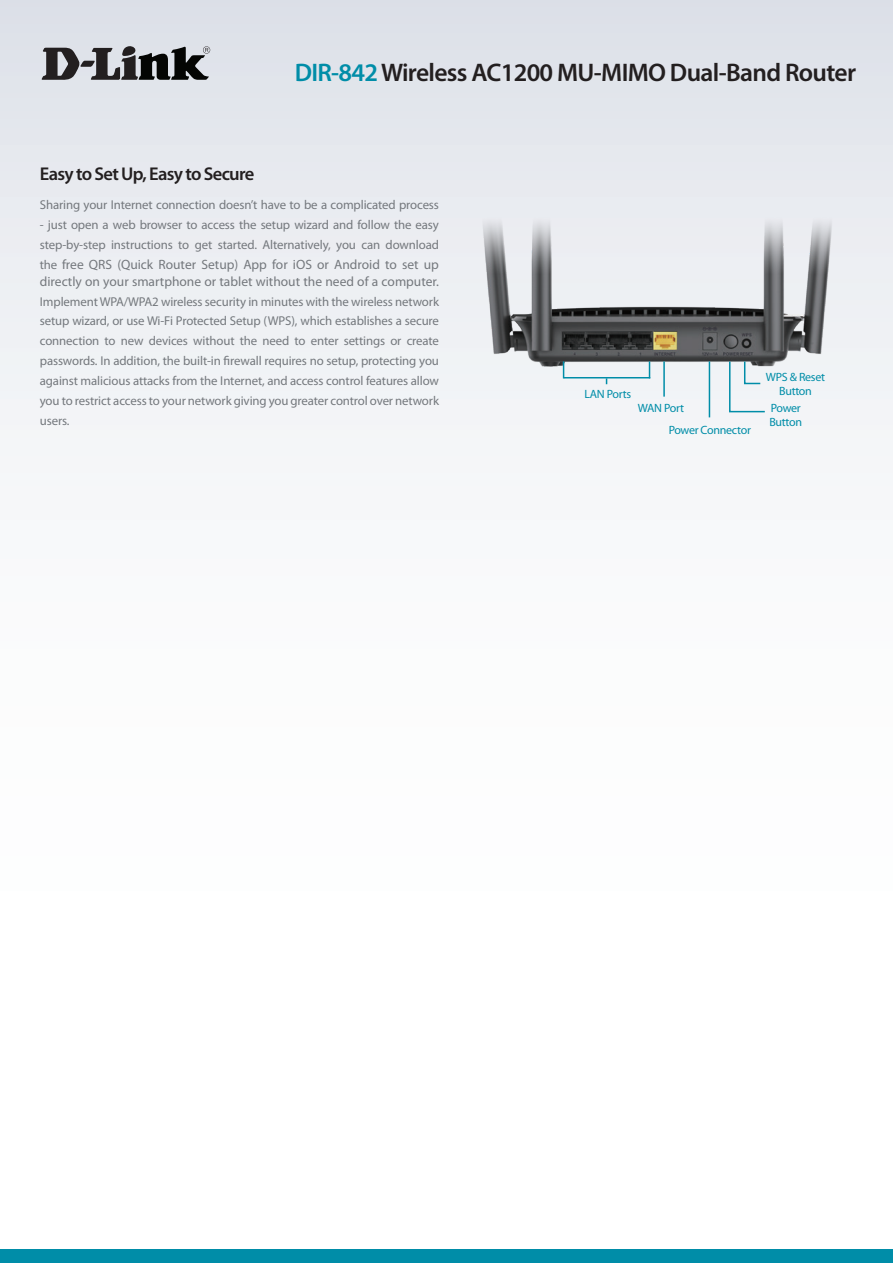
<style>
.page{position:relative;width:893px;height:1263px;background:#fff}
.page>*{position:absolute;margin:0;border:0;box-sizing:border-box;transform-origin:0 0}
.t1{font:600 25.5px "Myriad Pro";letter-spacing:-.025em;color:#231f20}
.Description_Topic{font:600 18.6px "Myriad Pro";letter-spacing:-.04em;color:#231f20}
.Description_Text{font:13.5px/16.5px "Myriad Pro";color:#74787d}
.Description_Text-2{font:12.9px/20px "Myriad Pro";letter-spacing:-.01em;color:#74787d}
.Image_Caption{font:12px/14.4px "Myriad Pro";letter-spacing:-.025em;color:#008da8;text-align:center}
.s1{color:#008da8}
.s2{font-size:12.9px}
</style>
<div class="page">
<div style="left:0;top:0;width:893px;height:1084px;background:linear-gradient(to bottom,#e3e6ec,#fff)"></div>
<div style="left:0;top:1249px;width:893px;height:14px;background:#008da8"></div>
<svg style="left:42px;top:46px;width:168px;height:34px;background:#737376"></svg>
<img style="left:433px;top:149px;width:447px;height:252px">
<svg style="left:563px;top:361px;width:1px;height:17px"></svg>
<svg style="left:649px;top:361px;width:1px;height:16px"></svg>
<hr style="left:564px;top:377px;width:86px;height:1px;background:#008da8">
<hr style="left:663px;top:361px;width:2px;height:36px;background:#008da8">
<hr style="left:709px;top:361px;width:1px;height:56px;background:#008da8">
<svg style="left:728px;top:360px;width:38px;height:53px"></svg>
<h1 class="t1" style="left:295px;top:56px;width:563px"><span class="s1">DIR-842</span> Wireless AC1200 MU-MIMO Dual-Band Router</h1>
<p class="Description_Topic" style="left:40px;top:162px;width:216px">Easy to Set Up, Easy to Secure</p>
<p class="Description_Text-2" style="left:40px;top:195px;width:401px">Sharing your Internet connection doesn’t have to be a complicated process</p>
<p class="Description_Text-2" style="left:40px;top:215px;width:401px">- just open a web browser to access the setup wizard and follow the easy step-by-step instructions to get started. Alternatively, you can download</p>
<p class="Description_Text" style="left:40px;top:256px;width:401px"><span class="s2">the</span> free QRS (Quick Router Setup) App for iOS or Android to set up directly on your smartphone or tablet without the need of a computer.</p>
<p class="Description_Text-2" style="left:40px;top:291px;width:401px;text-align:justify">Implement WPA/WPA2 wireless security in minutes with the wireless network setup wizard, or use Wi-Fi Protected Setup (WPS), which establishes a secure connection to new devices without the need to enter settings or create passwords. In addition, the built-in firewall requires no setup, protecting you against malicious attacks from the Internet, and access control features allow you to restrict access to your network giving you greater control over network users.</p>
<p class="Image_Caption" style="left:585px;top:387px;width:48px">LAN Ports</p>
<p class="Image_Caption" style="left:638px;top:400px;width:48px">WAN Port</p>
<p class="Image_Caption" style="left:669px;top:423px;width:84px">Power Connector</p>
<p class="Image_Caption" style="left:766px;top:369px;width:61px">WPS &amp; Reset<br>Button</p>
<p class="Image_Caption" style="left:771px;top:400px;width:32px">Power</p>
<p class="Image_Caption" style="left:769px;top:415px;width:34px">Button</p>
</div>
